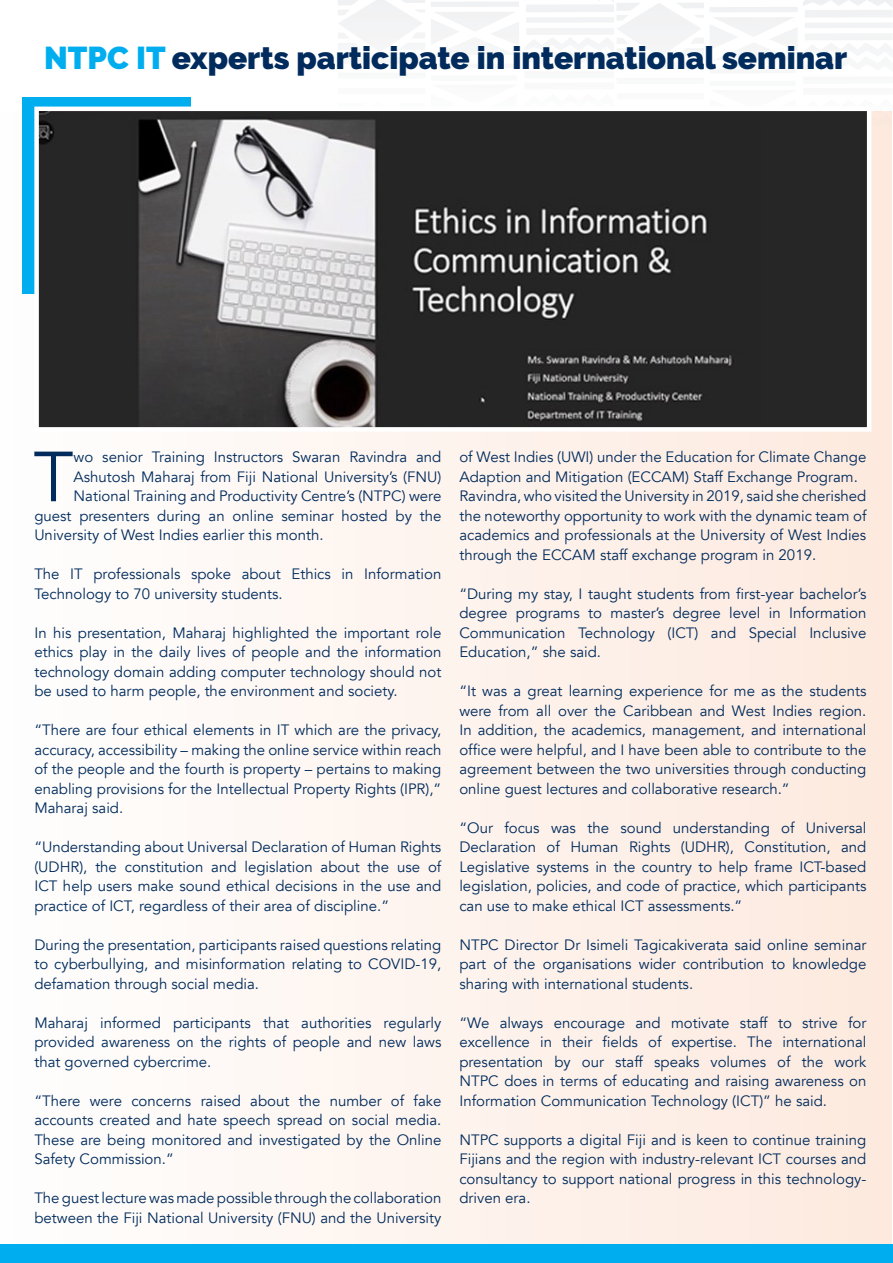
<style>
.page{position:relative;width:893px;height:1263px;background:#fff}
.page>*{position:absolute;margin:0;border:0;box-sizing:border-box;transform-origin:0 0}
.t1{font:70.05px "Avenir";color:#002b5c}
.t2{font:900 31.5px "Raleway";color:#002b5c}
.t3{font:15px/19.5px "Avenir";color:#002b5c;text-align:justify}
.s1{color:#00aeef}
</style>
<div class="page">
<div style="left:710px;top:81px;width:85px;height:5px;background:#f8f9f9"></div>
<hr style="left:710px;top:69px;width:85px;height:4px;background:#f7f7f8">
<div style="left:617px;top:78px;width:87px;height:6px;background:#f8f9f9"></div>
<div style="left:805px;top:131px;width:88px;height:8px;background:#fde9de"></div>
<div style="left:803px;top:88px;width:90px;height:7px;background:#f9f9fa"></div>
<div style="left:803px;top:76px;width:90px;height:8px;background:#f8f9f9"></div>
<div style="left:431px;top:75px;width:86px;height:6px;background:#f8f9f9"></div>
<div style="left:338px;top:88px;width:87px;height:6px;background:#fafafb"></div>
<div style="left:338px;top:72px;width:87px;height:7px;background:#f8f9f9"></div>
<div style="left:338px;top:57px;width:87px;height:7px;background:#f6f7f7"></div>
<svg style="left:338px;top:0;width:87px;height:38px"></svg>
<div style="left:524px;top:82px;width:90px;height:8px;background:#f9f9fa"></div>
<div style="left:524px;top:71px;width:90px;height:8px;background:#f8f9f9"></div>
<svg style="left:431px;top:0;width:461px;height:44px"></svg>
<div style="left:0;top:111px;width:891px;height:1152px;background:linear-gradient(to right,#fefefe,#fde9de)"></div>
<div style="left:22px;top:97px;width:168px;height:196px;background:#00aeef"></div>
<img style="left:39px;top:112px;width:827px;height:315px">
<div style="left:34px;top:107px;width:837px;height:325px;border:4px solid #fff"></div>
<div style="left:0;top:1244px;width:893px;height:19px;background:#00aeef"></div>
<p class="t2" style="left:44px;top:40px;width:804px"><span class="s1">NTPC IT</span> experts participate in international seminar</p>
<p class="t1" style="left:33px;top:435px;width:42px">T</p>
<p class="t3" style="left:74px;top:448px;width:369px">wo senior Training Instructors Swaran Ravindra and</p>
<p class="t3" style="left:74px;top:467px;width:369px">Ashutosh Maharaj from Fiji National University’s (FNU)</p>
<p class="t3" style="left:74px;top:487px;width:369px">National Training and Productivity Centre’s (NTPC) were</p>
<p class="t3" style="left:34px;top:506px;width:409px">guest presenters during an online seminar hosted by the</p>
<p class="t3" style="left:34px;top:526px;width:291px">University of West Indies earlier this month.</p>
<p class="t3" style="left:34px;top:565px;width:408px">The IT professionals spoke about Ethics in Information<br>Technology to 70 university students.</p>
<p class="t3" style="left:34px;top:623px;width:409px">In his presentation, Maharaj highlighted the important role ethics play in the daily lives of people and the information technology domain adding computer technology should not be used to harm people, the environment and society.</p>
<p class="t3" style="left:34px;top:721px;width:409px">“There are four ethical elements in IT which are the privacy, accuracy, accessibility – making the online service within reach of the people and the fourth is property – pertains to making enabling provisions for the Intellectual Property Rights (IPR),” Maharaj said.</p>
<p class="t3" style="left:34px;top:838px;width:409px">“Understanding about Universal Declaration of Human Rights (UDHR), the constitution and legislation about the use of ICT help users make sound ethical decisions in the use and practice of ICT, regardless of their area of discipline.”</p>
<p class="t3" style="left:34px;top:935px;width:408px">During the presentation, participants raised questions relating to cyberbullying, and misinformation relating to COVID-19, defamation through social media.</p>
<p class="t3" style="left:34px;top:1013px;width:409px">Maharaj informed participants that authorities regularly provided awareness on the rights of people and new laws that governed cybercrime.</p>
<p class="t3" style="left:34px;top:1091px;width:409px">“There were concerns raised about the number of fake accounts created and hate speech spread on social media.<br>These are being monitored and investigated by the Online Safety Commission.”</p>
<p class="t3" style="left:34px;top:1189px;width:409px">The guest lecture was made possible through the collaboration between the Fiji National University (FNU) and the University</p>
<p class="t3" style="left:459px;top:448px;width:408px">of West Indies (UWI) under the Education for Climate Change<br>Adaption and Mitigation (ECCAM) Staff Exchange Program.</p>
<p class="t3" style="left:459px;top:487px;width:409px">Ravindra, who visited the University in 2019, said she cherished the noteworthy opportunity to work with the dynamic team of academics and professionals at the University of West Indies through the ECCAM staff exchange program in 2019.</p>
<p class="t3" style="left:459px;top:584px;width:408px">“During my stay, I taught students from first-year bachelor’s degree programs to master’s degree level in Information Communication Technology (ICT) and Special Inclusive Education,” she said.</p>
<p class="t3" style="left:459px;top:682px;width:409px">“It was a great learning experience for me as the students were from all over the Caribbean and West Indies region.<br>In addition, the academics, management, and international office were helpful, and I have been able to contribute to the agreement between the two universities through conducting online guest lectures and collaborative research.”</p>
<p class="t3" style="left:459px;top:818px;width:409px">“Our focus was the sound understanding of Universal Declaration of Human Rights (UDHR), Constitution, and Legislative systems in the country to help frame ICT-based legislation, policies, and code of practice, which participants can use to make ethical ICT assessments.”</p>
<p class="t3" style="left:459px;top:935px;width:409px">NTPC Director Dr Isimeli Tagicakiverata said online seminar part of the organisations wider contribution to knowledge sharing with international students.</p>
<p class="t3" style="left:459px;top:1013px;width:409px">“We always encourage and motivate staff to strive for excellence in their fields of expertise. The international presentation by our staff speaks volumes of the work NTPC does in terms of educating and raising awareness on Information Communication Technology (ICT)” he said.</p>
<p class="t3" style="left:459px;top:1130px;width:408px">NTPC supports a digital Fiji and is keen to continue training Fijians and the region with industry-relevant ICT courses and consultancy to support national progress in this technology&shy;driven era.</p>
</div>
